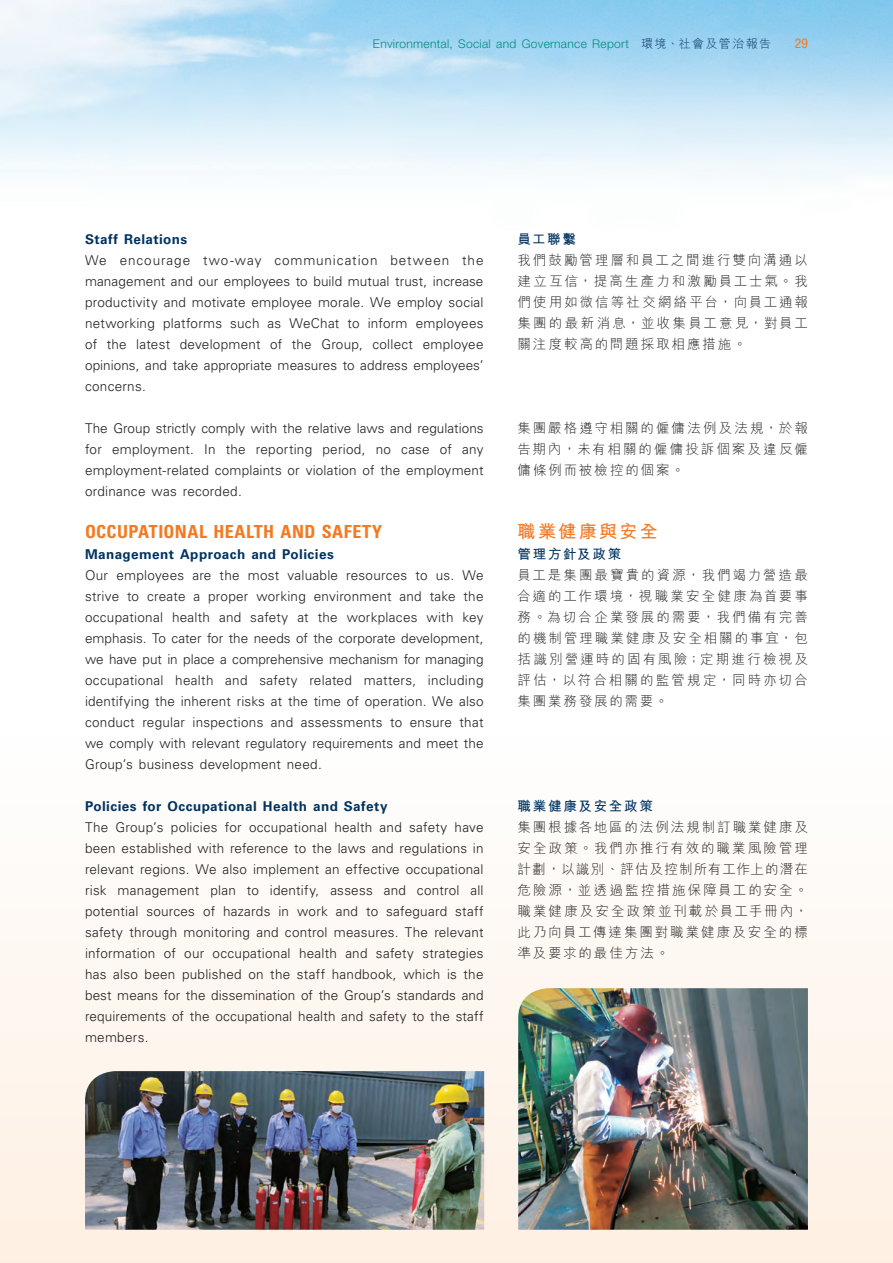
<style>
.page{position:relative;width:893px;height:1263px;background:#fff}
.page>*{position:absolute;margin:0;border:0;box-sizing:border-box;transform-origin:0 0}
._03_H1{font:700 condensed 18px "Univers LT Std";letter-spacing:.025em;color:#f47921}
._03_H1-2{font:700 18px "M Hei HK";letter-spacing:.135em;color:#f47921}
._01_Body_Text{font:300 13.5px/21px "Univers LT Std";letter-spacing:.01em;color:#231f20;text-align:justify}
._01_Body_Text-2{font:300 13.5px/21px "M Hei HK";letter-spacing:.15em;color:#231f20;text-align:justify}
._04___H2{font:700 13.5px "Univers LT Std";letter-spacing:.03em;color:#003361}
._04___H2-2{font:700 13.5px "M Hei HK";letter-spacing:.13em;color:#003361}
.t1{font:condensed 13.5px "Helvetica Neue LT Std";color:#f47921}
.t2{font:300 12px "Helvetica Neue LT Std";letter-spacing:.025em;color:#008c7f}
.s1{font-family:"M Hei HK";color:#003361}
</style>
<div class="page">
<div style="left:0;top:736px;width:893px;height:527px;background:linear-gradient(to bottom,#fefefe,#feefe2)"></div>
<img style="left:85px;top:1071px;width:399px;height:159px">
<img style="left:518px;top:988px;width:290px;height:242px">
<p class="t2" style="left:373px;top:36px;width:400px">Environmental, Social and Governance Report <span class="s1">環境、社會及管治報告</span></p>
<p class="t1" style="left:795px;top:35px;width:15px">29</p>
<p class="_04___H2" style="left:85px;top:231px;width:104px">Staff Relations</p>
<p class="_01_Body_Text" style="left:85px;top:249px;width:400px">We encourage two-way communication between the management and our employees to build mutual trust, increase productivity and motivate employee morale. We employ social networking platforms such as WeChat to inform employees of the latest development of the Group, collect employee opinions, and take appropriate measures to address employees’ concerns.</p>
<p class="_01_Body_Text" style="left:85px;top:417px;width:400px">The Group strictly comply with the relative laws and regulations for employment. In the reporting period, no case of any employment-related complaints or violation of the employment ordinance was recorded.</p>
<p class="_03_H1" style="left:85px;top:520px;width:299px">OCCUPATIONAL HEALTH AND SAFETY</p>
<p class="_04___H2" style="left:85px;top:546px;width:250px">Management Approach and Policies</p>
<p class="_01_Body_Text" style="left:85px;top:564px;width:400px">Our employees are the most valuable resources to us. We strive to create a proper working environment and take the occupational health and safety at the workplaces with key emphasis. To cater for the needs of the corporate development, we have put in place a comprehensive mechanism for managing occupational health and safety related matters, including identifying the inherent risks at the time of operation. We also conduct regular inspections and assessments to ensure that we comply with relevant regulatory requirements and meet the Group’s business development need.</p>
<p class="_04___H2" style="left:85px;top:798px;width:304px">Policies for Occupational Health and Safety</p>
<p class="_01_Body_Text" style="left:85px;top:816px;width:400px">The Group’s policies for occupational health and safety have been established with reference to the laws and regulations in relevant regions. We also implement an effective occupational risk management plan to identify, assess and control all potential sources of hazards in work and to safeguard staff safety through monitoring and control measures. The relevant information of our occupational health and safety strategies has also been published on the staff handbook, which is the best means for the dissemination of the Group’s standards and requirements of the occupational health and safety to the staff members.</p>
<p class="_04___H2-2" style="left:518px;top:229px;width:60px">員工聯繫</p>
<p class="_01_Body_Text-2" style="left:518px;top:249px;width:292px">我們鼓勵管理層和員工之間進行雙向溝通以建立互信，提高生產力和激勵員工士氣。我們使用如微信等社交網絡平台，向員工通報集團的最新消息，並收集員工意見，對員工關注度較高的問題採取相應措施。</p>
<p class="_01_Body_Text-2" style="left:518px;top:417px;width:292px">集團嚴格遵守相關的僱傭法例及法規，於報告期內，未有相關的僱傭投訴個案及違反僱傭條例而被檢控的個案。</p>
<p class="_03_H1-2" style="left:518px;top:518px;width:142px">職業健康與安全</p>
<p class="_04___H2-2" style="left:518px;top:544px;width:105px">管理方針及政策</p>
<p class="_01_Body_Text-2" style="left:518px;top:564px;width:292px">員工是集團最寶貴的資源，我們竭力營造最合適的工作環境，視職業安全健康為首要事務。為切合企業發展的需要，我們備有完善的機制管理職業健康及安全相關的事宜，包括識別營運時的固有風險；定期進行檢視及評估，以符合相關的監管規定，同時亦切合集團業務發展的需要。</p>
<p class="_04___H2-2" style="left:518px;top:796px;width:137px">職業健康及安全政策</p>
<p class="_01_Body_Text-2" style="left:518px;top:816px;width:292px">集團根據各地區的法例法規制訂職業健康及安全政策。我們亦推行有效的職業風險管理計劃，以識別、評估及控制所有工作上的潛在危險源，並透過監控措施保障員工的安全。職業健康及安全政策並刊載於員工手冊內，此乃向員工傳達集團對職業健康及安全的標準及要求的最佳方法。</p>
</div>
